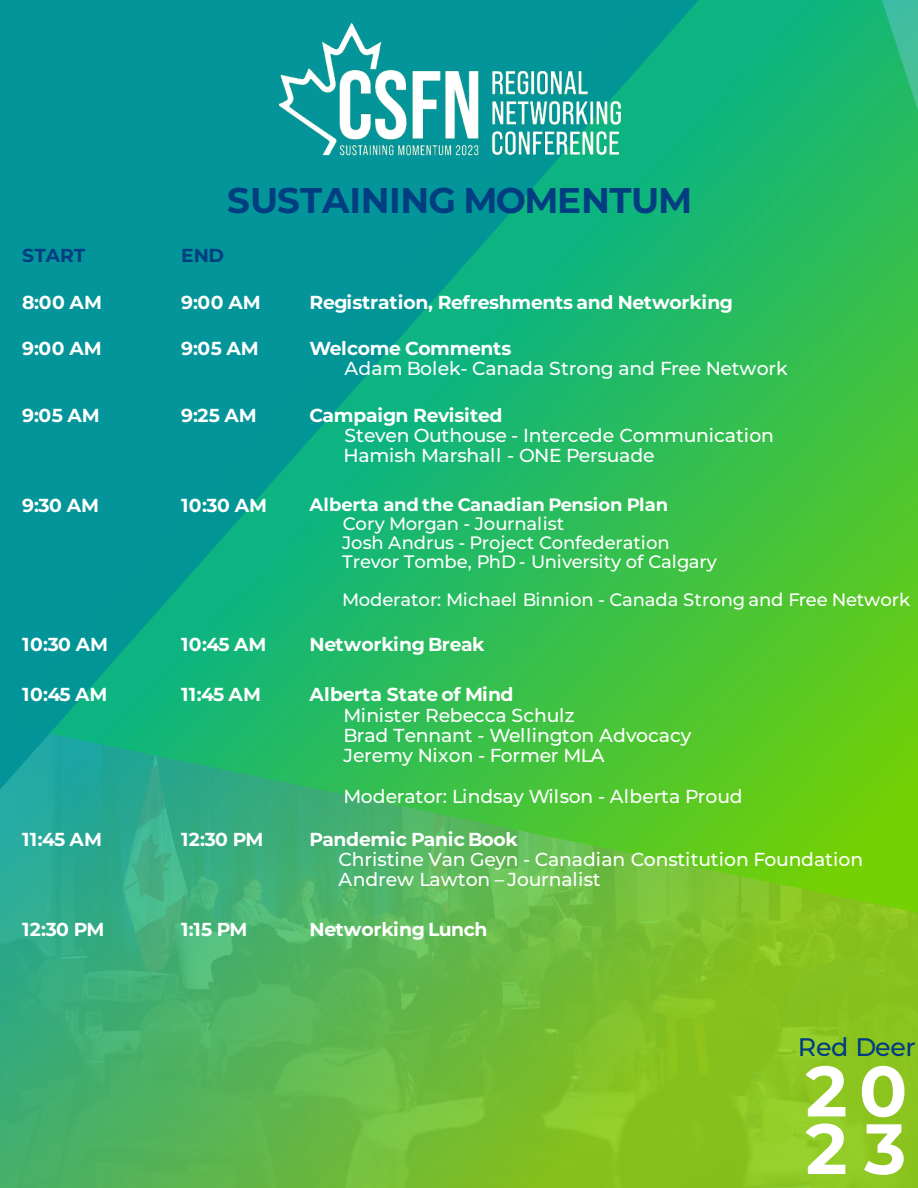
<style>
.page{position:relative;width:918px;height:1188px;background:#fff}
.page>*{position:absolute;margin:0;border:0;box-sizing:border-box;transform-origin:0 0}
.t1{font:700 71.1px/57.6px "Montserrat";color:#fff}
.t2{font:700 35.7px "Montserrat";letter-spacing:-.015em;color:#013d81}
.t3{font:500 25.35px "Montserrat";letter-spacing:-.015em;color:#013d81}
.t4{font:500 18.75px/20.2px "Montserrat";letter-spacing:-.005em;color:#fff}
.t5{font:700 18.75px "Montserrat";letter-spacing:-.015em;color:#fff}
.t6{font:700 18.75px "Montserrat";letter-spacing:-.005em;color:#013d81}
.t7{font:500 18px/19.2px "Montserrat";letter-spacing:-.005em;color:#fff}
.t8{font:700 18px "Montserrat";letter-spacing:-.015em;color:#fff}
</style>
<div class="page">
<img style="left:0;top:0;width:918px;height:1188px">
<img style="left:226px;top:0;width:466px;height:199px">
<h2 class="t2" style="left:227px;top:179px;width:467px">SUSTAINING MOMENTUM</h2>
<p class="t6" style="left:22px;top:244px;width:65px">START</p>
<p class="t6" style="left:181px;top:244px;width:44px">END</p>
<p class="t5" style="left:22px;top:291px;width:81px">8:00 AM</p>
<p class="t5" style="left:181px;top:291px;width:81px">9:00 AM</p>
<p class="t5" style="left:310px;top:291px;width:425px">Registration, Refreshments and Networking</p>
<p class="t5" style="left:22px;top:337px;width:81px">9:00 AM</p>
<p class="t5" style="left:181px;top:337px;width:79px">9:05 AM</p>
<p class="t5" style="left:310px;top:337px;width:203px">Welcome Comments</p>
<p class="t4" style="left:344px;top:359px;width:445px">Adam Bolek- Canada Strong and Free Network</p>
<p class="t5" style="left:22px;top:403px;width:79px">9:05 AM</p>
<p class="t5" style="left:181px;top:403px;width:77px">9:25 AM</p>
<p class="t5" style="left:310px;top:403px;width:195px">Campaign Revisited</p>
<p class="t4" style="left:344px;top:425px;width:432px">Steven Outhouse - Intercede Communication<br>Hamish Marshall - ONE Persuade</p>
<p class="t5" style="left:22px;top:494px;width:78px">9:30 AM</p>
<p class="t5" style="left:181px;top:494px;width:87px">10:30 AM</p>
<p class="t8" style="left:310px;top:493px;width:360px">Alberta and the Canadian Pension Plan</p>
<p class="t7" style="left:342px;top:514px;width:376px">Cory Morgan - Journalist<br>Josh Andrus - Project Confederation<br>Trevor Tombe, PhD - University of Calgary</p>
<p class="t7" style="left:342px;top:590px;width:570px">Moderator: Michael Binnion - Canada Strong and Free Network</p>
<p class="t5" style="left:22px;top:633px;width:87px">10:30 AM</p>
<p class="t5" style="left:181px;top:633px;width:87px">10:45 AM</p>
<p class="t5" style="left:310px;top:633px;width:177px">Networking Break</p>
<p class="t5" style="left:22px;top:683px;width:87px">10:45 AM</p>
<p class="t5" style="left:181px;top:683px;width:81px">11:45 AM</p>
<p class="t5" style="left:310px;top:683px;width:206px">Alberta State of Mind</p>
<p class="t4" style="left:344px;top:705px;width:349px">Minister Rebecca Schulz<br>Brad Tennant - Wellington Advocacy<br>Jeremy Nixon - Former MLA</p>
<p class="t4" style="left:344px;top:786px;width:401px">Moderator: Lindsay Wilson - Alberta Proud</p>
<p class="t5" style="left:22px;top:827px;width:81px">11:45 AM</p>
<p class="t5" style="left:181px;top:827px;width:84px">12:30 PM</p>
<p class="t5" style="left:310px;top:827px;width:210px">Pandemic Panic Book</p>
<p class="t4" style="left:339px;top:849px;width:526px">Christine Van Geyn - Canadian Constitution Foundation<br>Andrew Lawton – Journalist</p>
<p class="t5" style="left:22px;top:918px;width:84px">12:30 PM</p>
<p class="t5" style="left:181px;top:918px;width:68px">1:15 PM</p>
<p class="t5" style="left:310px;top:918px;width:179px">Networking Lunch</p>
<h3 class="t3" style="left:798px;top:1031px;width:120px">Red Deer</h3>
<h1 class="t1" style="left:805px;top:1062px;width:103px">20<br>23</h1>
</div>
